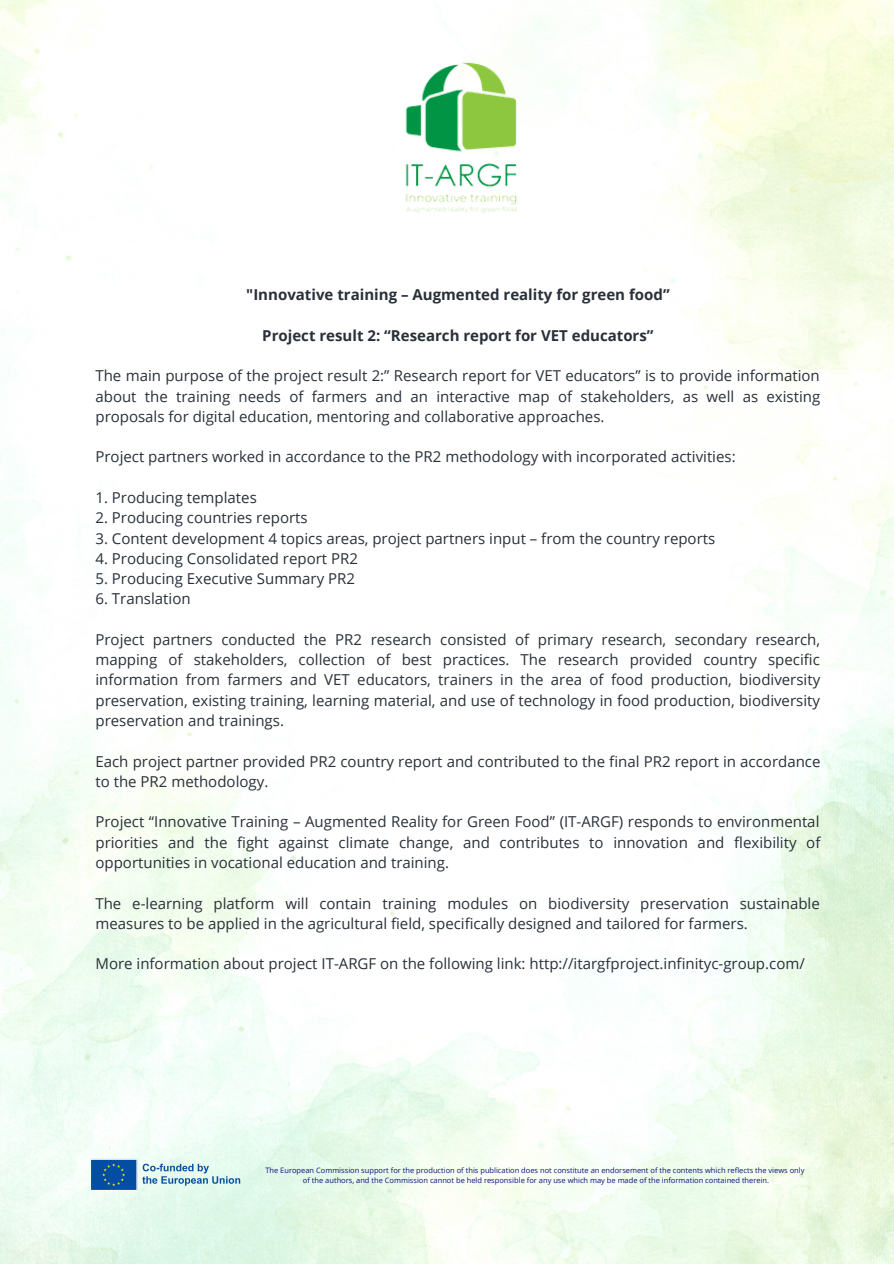
<style>
.page{position:relative;width:894px;height:1264px;background:#fff}
.page>*{position:absolute;margin:0;border:0;box-sizing:border-box;transform-origin:0 0}
.t1{font:15px/20.2px "Open Sans";color:#293039;text-align:justify}
.t2{font:700 15px "Open Sans";color:#293039}
.t3{font:7.5px/10.1px "Open Sans";color:#0d1576;text-align:center}
</style>
<div class="page">
<img style="left:0;top:0;width:893px;height:1263px">
<img style="left:89px;top:1158px;width:161px;height:33px">
<img style="left:349px;top:27px;width:217px;height:211px">
<p class="t2" style="left:246px;top:284px;width:425px">"Innovative training – Augmented reality for green food”</p>
<p class="t2" style="left:262px;top:325px;width:392px">Project result 2: “Research report for VET educators”</p>
<p class="t1" style="left:95px;top:365px;width:726px">The main purpose of the project result 2:” Research report for VET educators” is to provide information about the training needs of farmers and an interactive map of stakeholders, as well as existing proposals for digital education, mentoring and collaborative approaches.</p>
<p class="t1" style="left:95px;top:446px;width:641px">Project partners worked in accordance to the PR2 methodology with incorporated activities:</p>
<p class="t1" style="left:95px;top:487px;width:163px">1. Producing templates</p>
<p class="t1" style="left:95px;top:507px;width:214px">2. Producing countries reports</p>
<p class="t1" style="left:95px;top:527px;width:621px">3. Content development 4 topics areas, project partners input – from the country reports</p>
<p class="t1" style="left:95px;top:548px;width:264px">4. Producing Consolidated report PR2</p>
<p class="t1" style="left:95px;top:568px;width:261px">5. Producing Executive Summary PR2</p>
<p class="t1" style="left:95px;top:588px;width:97px">6. Translation</p>
<p class="t1" style="left:95px;top:629px;width:726px">Project partners conducted the PR2 research consisted of primary research, secondary research, mapping of stakeholders, collection of best practices. The research provided country specific information from farmers and VET educators, trainers in the area of food production, biodiversity preservation, existing training, learning material, and use of technology in food production, biodiversity preservation and trainings.</p>
<p class="t1" style="left:95px;top:750px;width:726px">Each project partner provided PR2 country report and contributed to the final PR2 report in accordance to the PR2 methodology.</p>
<p class="t1" style="left:95px;top:811px;width:726px">Project “Innovative Training – Augmented Reality for Green Food” (IT-ARGF) responds to environmental priorities and the fight against climate change, and contributes to innovation and flexibility of opportunities in vocational education and training.</p>
<p class="t1" style="left:95px;top:892px;width:725px">The e-learning platform will contain training modules on biodiversity preservation sustainable measures to be applied in the agricultural field, specifically designed and tailored for farmers.</p>
<p class="t1" style="left:95px;top:953px;width:710px">More information about project IT-ARGF on the following link: http://itargfproject.infinityc-group.com/</p>
<p class="t3" style="left:265px;top:1164px;width:540px">The European Commission support for the production of this publication does not constitute an endorsement of the contents which reflects the views only of the authors, and the Commission cannot be held responsible for any use which may be made of the information contained therein.</p>
</div>
